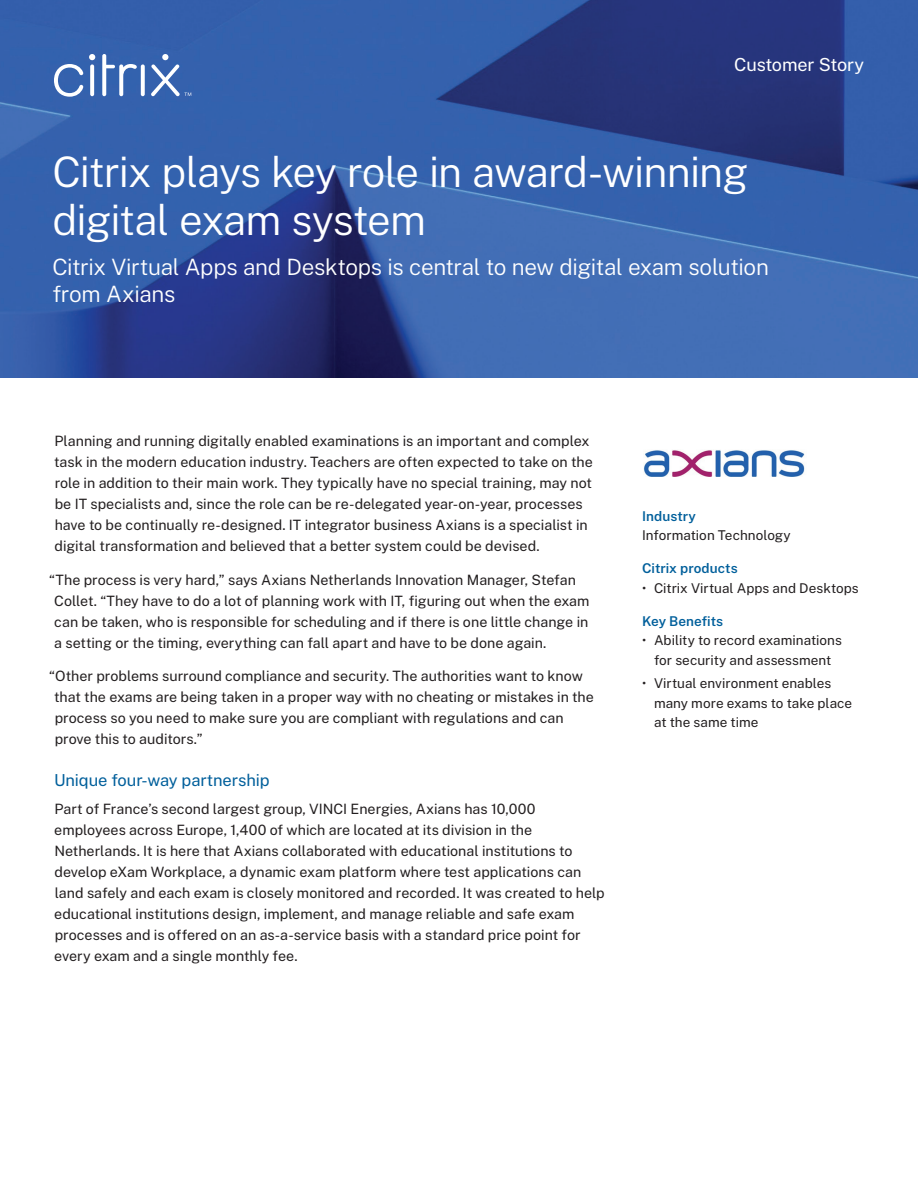
<style>
.page{position:relative;width:918px;height:1188px;background:#fff}
.page>*{position:absolute;margin:0;border:0;box-sizing:border-box;transform-origin:0 0}
.t1{font:300 42px/48px "Public Sans";letter-spacing:-.025em;color:#fff}
.t2{font:300 22.5px/27px "Public Sans";letter-spacing:-.015em;color:#fff}
.t3{font:18px "Public Sans";letter-spacing:-.01em;color:#fff}
.t4{font:16.5px "Public Sans";letter-spacing:-.005em;color:#005f9b}
.t5{font:14.25px/21px "Public Sans";color:#231f20}
.t6{font:13.5px/19.5px "Public Sans";letter-spacing:.005em;color:#231f20;text-align:center}
.t7{font:600 13.5px "Public Sans";letter-spacing:.005em;color:#005f9b}
</style>
<div class="page">
<img style="left:0;top:0;width:918px;height:378px">
<img style="left:643px;top:450px;width:162px;height:26px">
<svg style="left:54px;top:64px;width:29px;height:33px"></svg>
<svg style="left:102px;top:54px;width:35px;height:42px"></svg>
<svg style="left:141px;top:64px;width:4px;height:32px"></svg>
<svg style="left:90px;top:64px;width:4px;height:32px"></svg>
<svg style="left:89px;top:54px;width:6px;height:6px"></svg>
<svg style="left:151px;top:54px;width:40px;height:42px;background:#5a7ebc"></svg>
<p class="t3" style="left:734px;top:51px;width:131px">Customer Story</p>
<h1 class="t1" style="left:52px;top:145px;width:698px">Citrix plays key role in award-winning digital exam system</h1>
<h2 class="t2" style="left:52px;top:252px;width:718px">Citrix Virtual Apps and Desktops is central to new digital exam solution from Axians</h2>
<p class="t5" style="left:54px;top:429px;width:540px">Planning and running digitally enabled examinations is an important and complex task in the modern education industry. Teachers are often expected to take on the role in addition to their main work. They typically have no special training, may not be IT specialists and, since the role can be re-delegated year-on-year, processes have to be continually re-designed. IT integrator business Axians is a specialist in digital transformation and believed that a better system could be devised.</p>
<p class="t5" style="left:54px;top:568px;width:537px;text-indent:-5px">“The process is very hard,” says Axians Netherlands Innovation Manager, Stefan Collet. “They have to do a lot of planning work with IT, figuring out when the exam can be taken, who is responsible for scheduling and if there is one little change in a setting or the timing, everything can fall apart and have to be done again.</p>
<p class="t5" style="left:54px;top:665px;width:541px;text-indent:-5px">“Other problems surround compliance and security. The authorities want to know that the exams are being taken in a proper way with no cheating or mistakes in the process so you need to make sure you are compliant with regulations and can prove this to auditors.”</p>
<p class="t4" style="left:54px;top:768px;width:217px">Unique four-way partnership</p>
<p class="t5" style="left:54px;top:798px;width:552px">Part of France’s second largest group, VINCI Energies, Axians has 10,000 employees across Europe, 1,400 of which are located at its division in the Netherlands. It is here that Axians collaborated with educational institutions to develop eXam Workplace, a dynamic exam platform where test applications can land safely and each exam is closely monitored and recorded. It was created to help educational institutions design, implement, and manage reliable and safe exam processes and is offered on an as-a-service basis with a standard price point for every exam and a single monthly fee.</p>
<p class="t7" style="left:642px;top:506px;width:55px">Industry</p>
<p class="t6" style="left:642px;top:524px;width:150px">Information Technology</p>
<p class="t7" style="left:642px;top:558px;width:97px">Citrix products</p>
<p class="t6" style="left:642px;top:577px;width:218px">• Citrix Virtual Apps and Desktops</p>
<p class="t7" style="left:642px;top:611px;width:83px">Key Benefits</p>
<p class="t6" style="left:642px;top:629px;width:201px">• Ability to record examinations for security and assessment</p>
<p class="t6" style="left:654px;top:673px;width:200px;text-align:left;text-indent:-12px">• Virtual environment enables many more exams to take place at the same time</p>
</div>
